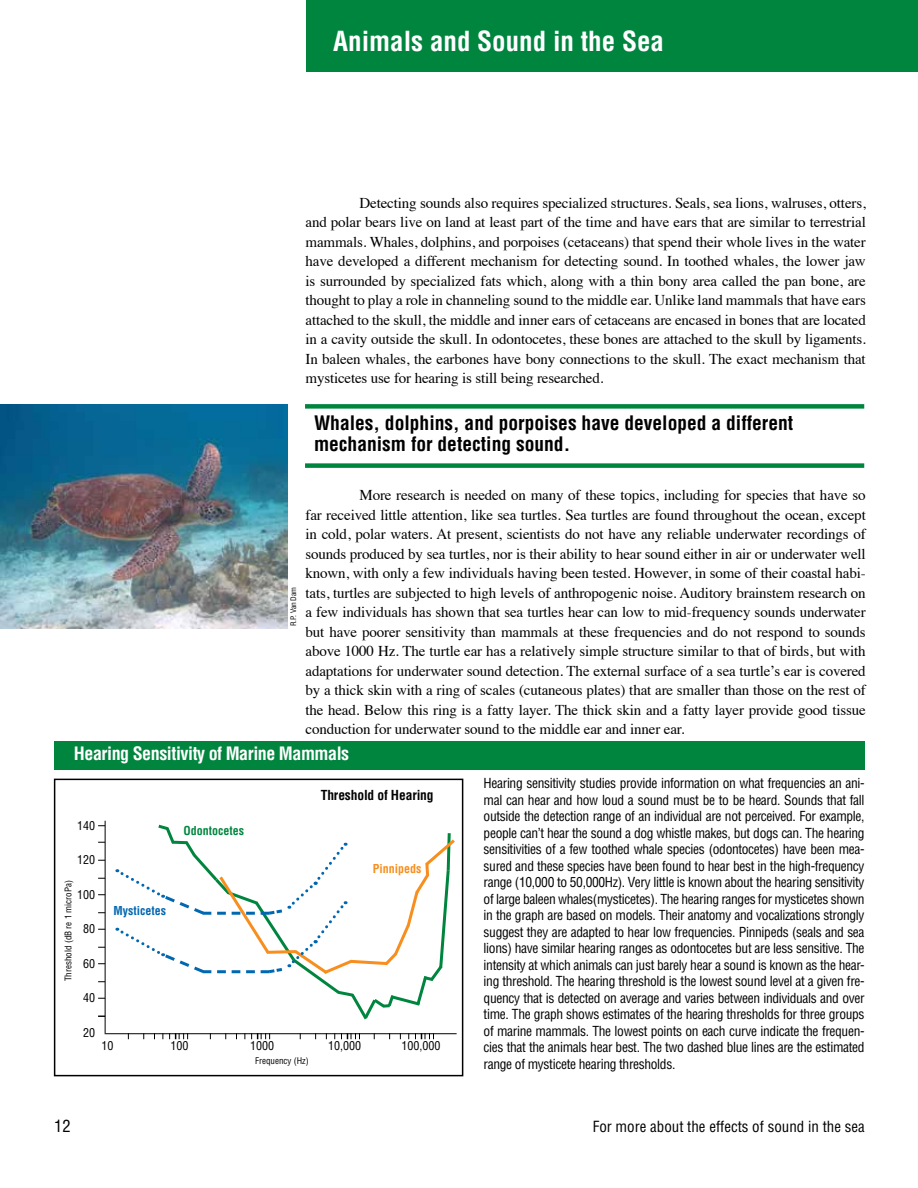
<style>
.page{position:relative;width:918px;height:1188px;background:#fff}
.page>*{position:absolute;margin:0;border:0;box-sizing:border-box;transform-origin:0 0}
.t1{font:700 condensed 27px "Helvetica LT Pro";color:#fff}
.t2{font:700 condensed 19.5px/21px "Helvetica LT Pro";color:#000}
.t3{font:700 condensed 18px "Helvetica LT Pro";letter-spacing:-.025em;color:#fff}
.t4{font:condensed 16.5px "Helvetica LT Pro";color:#000}
.t5{font:15px/19.5px "Times";letter-spacing:-.01em;color:#000;text-align:justify}
.t6{font:condensed 15px "Helvetica LT Pro";color:#000}
.t7{font:condensed 13.5px/16.5px "Helvetica LT Pro";letter-spacing:-.025em;color:#000;text-align:justify}
.t8{font:700 condensed 13.5px "Helvetica LT Pro";letter-spacing:-.01em;color:#000}
.t9{font:condensed 12px "Helvetica LT Pro";color:#000}
.t10{font:700 condensed 12px "Helvetica LT Pro";color:#00853f}
.t11{font:700 condensed 12px "Helvetica LT Pro";color:#0067b1}
.t12{font:700 condensed 12px "Helvetica LT Pro";color:#f78e1e}
.t13{font:condensed 9px "Helvetica LT Pro";color:#000}
.t14{font:condensed 7.5px "Helvetica LT Pro";letter-spacing:-.01em;color:#000}
</style>
<div class="page">
<div style="left:307px;top:0;width:611px;height:71px;background:#00853f"></div>
<div style="left:54px;top:741px;width:810px;height:29px;background:#00853f"></div>
<div style="left:54px;top:779px;width:409px;height:297px;border:2px solid #000"></div>
<hr style="left:105px;top:821px;width:1px;height:212px;background:#000">
<hr style="left:105px;top:1033px;width:352px;height:1px;background:#000">
<svg style="left:163px;top:1033px;width:25px;height:6px"></svg>
<svg style="left:245px;top:1033px;width:25px;height:6px"></svg>
<svg style="left:341px;top:1033px;width:19px;height:6px"></svg>
<svg style="left:415px;top:1033px;width:19px;height:6px"></svg>
<svg style="left:117px;top:824px;width:338px;height:196px"></svg>
<img style="left:0;top:404px;width:287px;height:224px">
<div style="left:305px;top:404px;width:559px;height:5px;background:#00853f"></div>
<div style="left:305px;top:463px;width:559px;height:5px;background:#00853f"></div>
<h1 class="t1" style="left:333px;top:23px;width:332px">Animals and Sound in the Sea</h1>
<p class="t5" style="left:306px;top:192px;width:562px;text-indent:54px">Detecting sounds also requires specialized structures. Seals, sea lions, walruses, otters, and polar bears live on land at least part of the time and have ears that are similar to terrestrial mammals. Whales, dolphins, and porpoises (cetaceans) that spend their whole lives in the water have developed a different mechanism for detecting sound. In toothed whales, the lower jaw is surrounded by specialized fats which, along with a thin bony area called the pan bone, are thought to play a role in channeling sound to the middle ear. Unlike land mammals that have ears attached to the skull, the middle and inner ears of cetaceans are encased in bones that are located in a cavity outside the skull. In odontocetes, these bones are attached to the skull by ligaments.<br>In baleen whales, the earbones have bony connections to the skull. The exact mechanism that mysticetes use for hearing is still being researched.</p>
<h2 class="t2" style="left:314px;top:412px;width:481px">Whales, dolphins, and porpoises have developed a different mechanism for detecting sound.</h2>
<p class="t14" style="left:289px;top:626px;width:41px;rotate:-90deg">R.P. Van Dam</p>
<p class="t5" style="left:306px;top:484px;width:562px;text-indent:54px">More research is needed on many of these topics, including for species that have so far received little attention, like sea turtles. Sea turtles are found throughout the ocean, except in cold, polar waters. At present, scientists do not have any reliable underwater recordings of sounds produced by sea turtles, nor is their ability to hear sound either in air or underwater well known, with only a few individuals having been tested. However, in some of their coastal habi&shy;tats, turtles are subjected to high levels of anthropogenic noise. Auditory brainstem research on a few individuals has shown that sea turtles hear can low to mid-frequency sounds underwater but have poorer sensitivity than mammals at these frequencies and do not respond to sounds above 1000 Hz. The turtle ear has a relatively simple structure similar to that of birds, but with adaptations for underwater sound detection. The external surface of a sea turtle’s ear is covered by a thick skin with a ring of scales (cutaneous plates) that are smaller than those on the rest of the head. Below this ring is a fatty layer. The thick skin and a fatty layer provide good tissue conduction for underwater sound to the middle ear and inner ear.</p>
<p class="t3" style="left:74px;top:741px;width:277px">Hearing Sensitivity of Marine Mammals</p>
<p class="t9" style="left:77px;top:818px;width:19px">140</p>
<p class="t9" style="left:77px;top:852px;width:19px">120</p>
<p class="t9" style="left:77px;top:887px;width:19px">100</p>
<p class="t9" style="left:83px;top:921px;width:13px">80</p>
<p class="t9" style="left:83px;top:956px;width:13px">60</p>
<p class="t9" style="left:83px;top:990px;width:13px">40</p>
<p class="t9" style="left:83px;top:1025px;width:13px">20</p>
<p class="t13" style="left:63px;top:981px;width:102px;rotate:-90deg">Threshold (dB re 1 microPa)</p>
<p class="t10" style="left:184px;top:823px;width:62px">Odontocetes</p>
<p class="t11" style="left:113px;top:902px;width:54px">Mysticetes</p>
<p class="t8" style="left:321px;top:786px;width:114px">Threshold of Hearing</p>
<p class="t12" style="left:373px;top:861px;width:50px">Pinnipeds</p>
<p class="t9" style="left:102px;top:1038px;width:13px">10</p>
<p class="t9" style="left:171px;top:1038px;width:19px">100</p>
<p class="t9" style="left:250px;top:1038px;width:25px">1000</p>
<p class="t9" style="left:328px;top:1038px;width:34px">10,000</p>
<p class="t9" style="left:402px;top:1038px;width:40px">100,000</p>
<p class="t13" style="left:255px;top:1055px;width:55px">Frequency (Hz)</p>
<p class="t7" style="left:484px;top:775px;width:383px">Hearing sensitivity studies provide information on what frequencies an ani&shy;mal can hear and how loud a sound must be to be heard. Sounds that fall outside the detection range of an individual are not perceived. For example, people can’t hear the sound a dog whistle makes, but dogs can. The hearing sensitivities of a few toothed whale species (odontocetes) have been mea&shy;sured and these species have been found to hear best in the high-frequency range (10,000 to 50,000Hz). Very little is known about the hearing sensitivity of large baleen whales(mysticetes). The hearing ranges for mysticetes shown in the graph are based on models. Their anatomy and vocalizations strongly suggest they are adapted to hear low frequencies. Pinnipeds (seals and sea lions) have similar hearing ranges as odontocetes but are less sensitive. The intensity at which animals can just barely hear a sound is known as the hear&shy;ing threshold. The hearing threshold is the lowest sound level at a given fre&shy;quency that is detected on average and varies between individuals and over time. The graph shows estimates of the hearing thresholds for three groups of marine mammals. The lowest points on each curve indicate the frequen&shy;cies that the animals hear best. The two dashed blue lines are the estimated range of mysticete hearing thresholds.</p>
<p class="t4" style="left:54px;top:1115px;width:18px">12</p>
<p class="t6" style="left:593px;top:1117px;width:274px">For more about the effects of sound in the sea</p>
</div>
